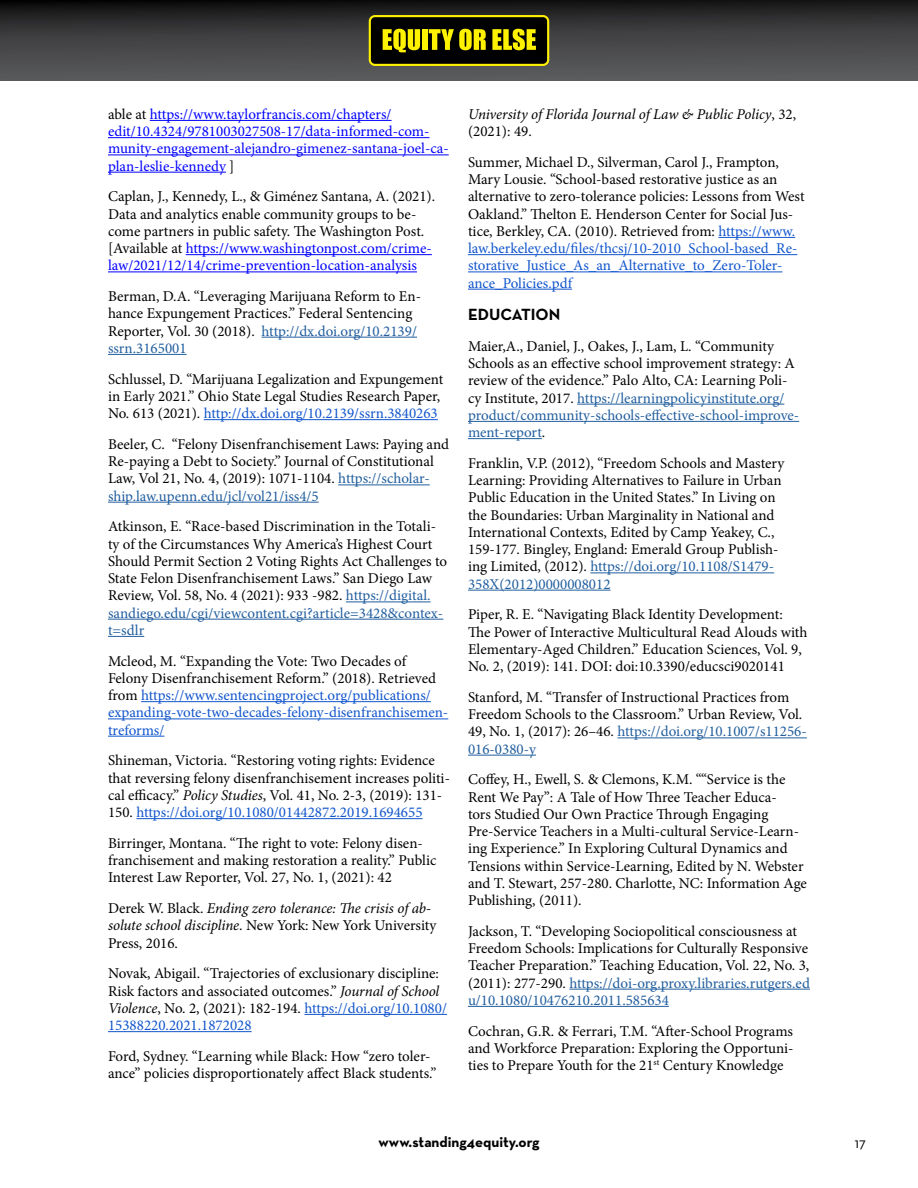
<style>
.page{position:relative;width:918px;height:1188px;background:#fff}
.page>*{position:absolute;margin:0;border:0;box-sizing:border-box;transform-origin:0 0}
.t1{font:700 16.5px "Neutra Text";color:#000}
.t2{font:15px/17.2px "Minion Pro";color:#000}
.t3{font:15px/17.2px "Minion Pro";color:#15c}
.t4{font:15px/17.2px "Minion Pro";color:#00f}
.t5{font:italic 15px/17.2px "Minion Pro";letter-spacing:-.01em;color:#000}
.t6{font:700 15px "Neutra Text";color:#000}
.t7{font:15px "Neutra Text";color:#000}
.s1{color:#000}
.s2{color:#00f}
.s3{color:#215e9e}
.s4{color:#15c}
.s5{font-style:italic}
.s6{font-style:normal}
</style>
<div class="page">
<div style="left:0;top:0;width:918px;height:81px;background:linear-gradient(to bottom,#1b1a1b,#636466)"></div>
<svg style="left:369px;top:15px;width:180px;height:51px;background:#544f00"></svg>
<hr style="left:150px;top:120px;width:242px;height:1px;background:#00f">
<hr style="left:108px;top:137px;width:322px;height:1px;background:#00f">
<hr style="left:108px;top:155px;width:341px;height:1px;background:#00f">
<hr style="left:108px;top:172px;width:118px;height:1px;background:#00f">
<hr style="left:186px;top:254px;width:246px;height:1px;background:#00f">
<hr style="left:108px;top:272px;width:309px;height:1px;background:#00f">
<hr style="left:262px;top:337px;width:155px;height:1px;background:#215e9e">
<hr style="left:108px;top:354px;width:79px;height:1px;background:#215e9e">
<hr style="left:204px;top:419px;width:234px;height:1px;background:#15c">
<hr style="left:338px;top:485px;width:92px;height:1px;background:#215e9e">
<hr style="left:108px;top:502px;width:211px;height:1px;background:#215e9e">
<hr style="left:346px;top:602px;width:85px;height:1px;background:#215e9e">
<hr style="left:108px;top:619px;width:335px;height:1px;background:#215e9e">
<hr style="left:108px;top:636px;width:36px;height:1px;background:#215e9e">
<hr style="left:141px;top:701px;width:290px;height:1px;background:#15c">
<hr style="left:108px;top:719px;width:340px;height:1px;background:#15c">
<hr style="left:108px;top:736px;width:56px;height:1px;background:#15c">
<hr style="left:136px;top:818px;width:287px;height:1px;background:#15c">
<hr style="left:304px;top:1014px;width:143px;height:1px;background:#15c">
<hr style="left:108px;top:1031px;width:144px;height:1px;background:#15c">
<hr style="left:718px;top:237px;width:77px;height:1px;background:#15c">
<hr style="left:468px;top:254px;width:329px;height:1px;background:#15c">
<hr style="left:468px;top:272px;width:314px;height:1px;background:#15c">
<hr style="left:468px;top:289px;width:104px;height:1px;background:#15c">
<hr style="left:577px;top:404px;width:207px;height:1px;background:#215e9e">
<hr style="left:468px;top:421px;width:331px;height:1px;background:#215e9e">
<hr style="left:468px;top:438px;width:74px;height:1px;background:#215e9e">
<hr style="left:590px;top:573px;width:184px;height:1px;background:#215e9e">
<hr style="left:468px;top:590px;width:143px;height:1px;background:#215e9e">
<hr style="left:617px;top:738px;width:190px;height:1px;background:#215e9e">
<hr style="left:468px;top:755px;width:68px;height:1px;background:#215e9e">
<hr style="left:569px;top:989px;width:241px;height:1px;background:#215e9e">
<hr style="left:468px;top:1006px;width:201px;height:1px;background:#215e9e">
<p class="t4" style="left:108px;top:106px;width:342px"><span class="s1">able at</span> https://www.taylorfrancis.com/chapters/ edit/10.4324/9781003027508-17/data-informed-com&shy;munity-engagement-alejandro-gimenez-santana-joel-ca&shy;plan-leslie-kennedy <span class="s1">]</span></p>
<p class="t2" style="left:108px;top:188px;width:329px">Caplan, J., Kennedy, L., &amp; Giménez Santana, A. (2021).<br>Data and analytics enable community groups to be&shy;come partners in public safety. The Washington Post. [Available at <span class="s2">https://www.washingtonpost.com/crime&shy;law/2021/12/14/crime-prevention-location-analysis</span></p>
<p class="t2" style="left:108px;top:288px;width:315px">Berman, D.A. “Leveraging Marijuana Reform to En&shy;hance Expungement Practices.” Federal Sentencing Reporter, Vol. 30 (2018). <span class="s3">http://dx.doi.org/10.2139/ ssrn.3165001</span></p>
<p class="t2" style="left:108px;top:370px;width:337px">Schlussel, D. “Marijuana Legalization and Expungement in Early 2021.” Ohio State Legal Studies Research Paper,<br>No. 613 (2021). <span class="s4">http://dx.doi.org/10.2139/ssrn.3840263</span></p>
<p class="t2" style="left:108px;top:436px;width:343px">Beeler, C. “Felony Disenfranchisement Laws: Paying and Re-paying a Debt to Society.” Journal of Constitutional Law, Vol 21, No. 4, (2019): 1071-1104. <span class="s3">https://scholar&shy;ship.law.upenn.edu/jcl/vol21/iss4/5</span></p>
<p class="t2" style="left:108px;top:518px;width:341px">Atkinson, E. “Race-based Discrimination in the Totali&shy;ty of the Circumstances Why America’s Highest Court Should Permit Section 2 Voting Rights Act Challenges to State Felon Disenfranchisement Laws.” San Diego Law Review, Vol. 58, No. 4 (2021): 933 -982. <span class="s3">https://digital. sandiego.edu/cgi/viewcontent.cgi?article=3428&amp;contex&shy;t=sdlr</span></p>
<p class="t3" style="left:108px;top:652px;width:342px"><span class="s1">Mcleod, M. “Expanding the Vote: Two Decades of Felony Disenfranchisement Reform.” (2018). Retrieved from</span> https://www.sentencingproject.org/publications/ expanding-vote-two-decades-felony-disenfranchisemen&shy;treforms/</p>
<p class="t2" style="left:108px;top:752px;width:344px">Shineman, Victoria. “Restoring voting rights: Evidence that reversing felony disenfranchisement increases politi&shy;cal efficacy.” <span class="s5">Policy Studies</span>, Vol. 41, No. 2-3, (2019): 131- 150. <span class="s4">https://doi.org/10.1080/01442872.2019.1694655</span></p>
<p class="t2" style="left:108px;top:835px;width:330px">Birringer, Montana. “The right to vote: Felony disen&shy;franchisement and making restoration a reality.” Public<br>Interest Law Reporter, Vol. 27, No. 1, (2021): 42</p>
<p class="t5" style="left:108px;top:900px;width:330px"><span class="s6">Derek W. Black.</span> Ending zero tolerance: The crisis of ab&shy;solute school discipline<span class="s6">. New York: New York University<br>Press, 2016.</span></p>
<p class="t2" style="left:108px;top:965px;width:340px">Novak, Abigail. “Trajectories of exclusionary discipline:<br>Risk factors and associated outcomes.” <span class="s5">Journal of School Violence</span>, No. 2, (2021): 182-194. <span class="s4">https://doi.org/10.1080/ 15388220.2021.1872028</span></p>
<p class="t2" style="left:108px;top:1048px;width:330px">Ford, Sydney. “Learning while Black: How “zero toler&shy;ance” policies disproportionately affect Black students.”</p>
<p class="t5" style="left:468px;top:105px;width:330px">University of Florida Journal of Law &amp; Public Policy<span class="s6">, 32, (2021): 49.</span></p>
<p class="t2" style="left:468px;top:154px;width:338px">Summer, Michael D., Silverman, Carol J., Frampton, Mary Lousie. “School-based restorative justice as an alternative to zero-tolerance policies: Lessons from West Oakland.” Thelton E. Henderson Center for Social Jus&shy;tice, Berkley, CA. (2010). Retrieved from: <span class="s4">https://www. law.berkeley.edu/files/thcsj/10-2010_School-based_Re&shy;storative_Justice_As_an_Alternative_to_Zero-Toler&shy;ance_Policies.pdf</span></p>
<p class="t1" style="left:468px;top:304px;width:94px">EDUCATION</p>
<p class="t2" style="left:468px;top:338px;width:333px">Maier,A., Daniel, J., Oakes, J., Lam, L. “Community Schools as an effective school improvement strategy: A review of the evidence.” Palo Alto, CA: Learning Poli&shy;cy Institute, 2017. <span class="s3">https://learningpolicyinstitute.org/ product/community-schools-effective-school-improve&shy;ment-report</span>.</p>
<p class="t2" style="left:468px;top:455px;width:318px">Franklin, V.P. (2012), “Freedom Schools and Mastery Learning: Providing Alternatives to Failure in Urban Public Education in the United States.” In Living on the Boundaries: Urban Marginality in National and International Contexts, Edited by Camp Yeakey, C., 159-177. Bingley, England: Emerald Group Publish&shy;ing Limited, (2012). <span class="s3">https://doi.org/10.1108/S1479- 358X(2012)0000008012</span></p>
<p class="t2" style="left:468px;top:606px;width:341px">Piper, R. E. “Navigating Black Identity Development:<br>The Power of Interactive Multicultural Read Alouds with Elementary-Aged Children.” Education Sciences, Vol. 9, No. 2, (2019): 141. DOI: doi:10.3390/educsci9020141</p>
<p class="t2" style="left:468px;top:689px;width:340px">Stanford, M. “Transfer of Instructional Practices from Freedom Schools to the Classroom.” Urban Review, Vol.<br>49, No. 1, (2017): 26–46. <span class="s3">https://doi.org/10.1007/s11256- 016-0380-y</span></p>
<p class="t2" style="left:468px;top:771px;width:340px">Coffey, H., Ewell, S. &amp; Clemons, K.M. ““Service is the Rent We Pay”: A Tale of How Three Teacher Educa-<br>tors Studied Our Own Practice Through Engaging Pre-Service Teachers in a Multi-cultural Service-Learn&shy;ing Experience.” In Exploring Cultural Dynamics and Tensions within Service-Learning, Edited by N. Webster and T. Stewart, 257-280. Charlotte, NC: Information Age Publishing, (2011).</p>
<p class="t2" style="left:468px;top:923px;width:343px">Jackson, T. “Developing Sociopolitical consciousness at Freedom Schools: Implications for Culturally Responsive Teacher Preparation.” Teaching Education, Vol. 22, No. 3, (2011): 277-290. <span class="s3">https://doi-org.proxy.libraries.rutgers.ed u/10.1080/10476210.2011.585634</span></p>
<p class="t2" style="left:468px;top:1022px;width:327px;text-align:justify">Cochran, G.R. &amp; Ferrari, T.M. “After-School Programs and Workforce Preparation: Exploring the Opportuni&shy;ties to Prepare Youth for the 21<sup>st</sup> Century Knowledge</p>
<p class="t6" style="left:378px;top:1133px;width:163px">www.standing4equity.org</p>
<p class="t7" style="left:855px;top:1133px;width:13px">17</p>
</div>
